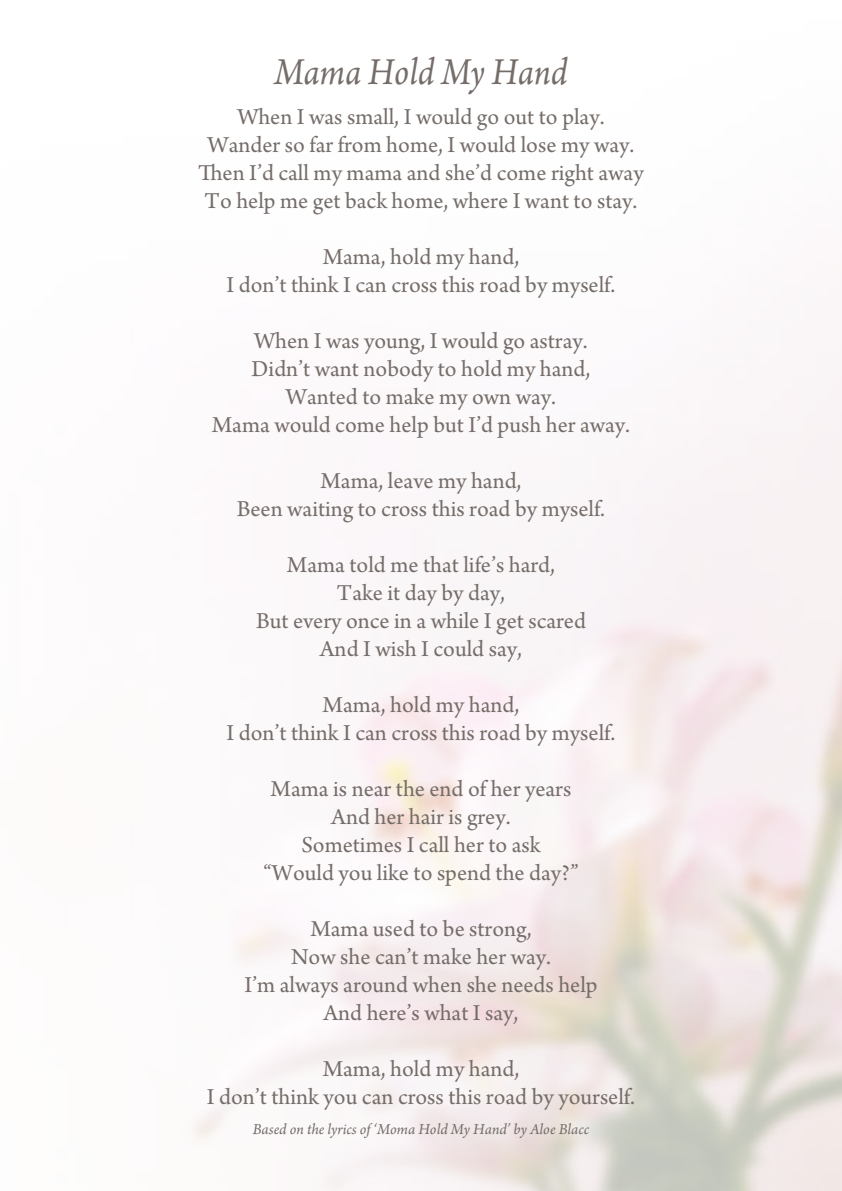
<style>
.page{position:relative;width:842px;height:1191px;background:#fff}
.page>*{position:absolute;margin:0;border:0;box-sizing:border-box;transform-origin:0 0}
.t1{font:italic 40px "Arno Pro";color:#756d69;scale:.9 1}
.t2{font:24px/28px "Arno Pro";color:#756d69;text-align:center}
.t3{font:italic 16px "Arno Pro";color:#756d69}
</style>
<div class="page">
<h1 class="t1" style="left:274px;top:49px;width:327px">Mama Hold My Hand</h1>
<p class="t2" style="left:198px;top:104px;width:447px">When I was small, I would go out to play.<br>Wander so far from home, I would lose my way.<br>Then I’d call my mama and she’d come right away To help me get back home, where I want to stay.</p>
<p class="t2" style="left:227px;top:244px;width:390px">Mama, hold my hand,<br>I don’t think I can cross this road by myself.</p>
<p class="t2" style="left:212px;top:328px;width:420px">When I was young, I would go astray.<br>Didn’t want nobody to hold my hand,<br>Wanted to make my own way.<br>Mama would come help but I’d push her away.</p>
<p class="t2" style="left:237px;top:468px;width:370px">Mama, leave my hand,<br>Been waiting to cross this road by myself.</p>
<p class="t2" style="left:256px;top:552px;width:331px">Mama told me that life’s hard,<br>Take it day by day,<br>But every once in a while I get scared<br>And I wish I could say,</p>
<p class="t2" style="left:227px;top:692px;width:390px">Mama, hold my hand,<br>I don’t think I can cross this road by myself.</p>
<p class="t2" style="left:263px;top:776px;width:317px">Mama is near the end of her years<br>And her hair is grey.<br>Sometimes I call her to ask “Would you like to spend the day?”</p>
<p class="t2" style="left:244px;top:916px;width:355px">Mama used to be strong,<br>Now she can’t make her way.<br>I’m always around when she needs help<br>And here’s what I say,</p>
<p class="t2" style="left:207px;top:1056px;width:430px">Mama, hold my hand,<br>I don’t think you can cross this road by yourself.</p>
<p class="t3" style="left:253px;top:1120px;width:338px">Based on the lyrics of ‘Moma Hold My Hand’ by Aloe Blacc</p>
</div>
